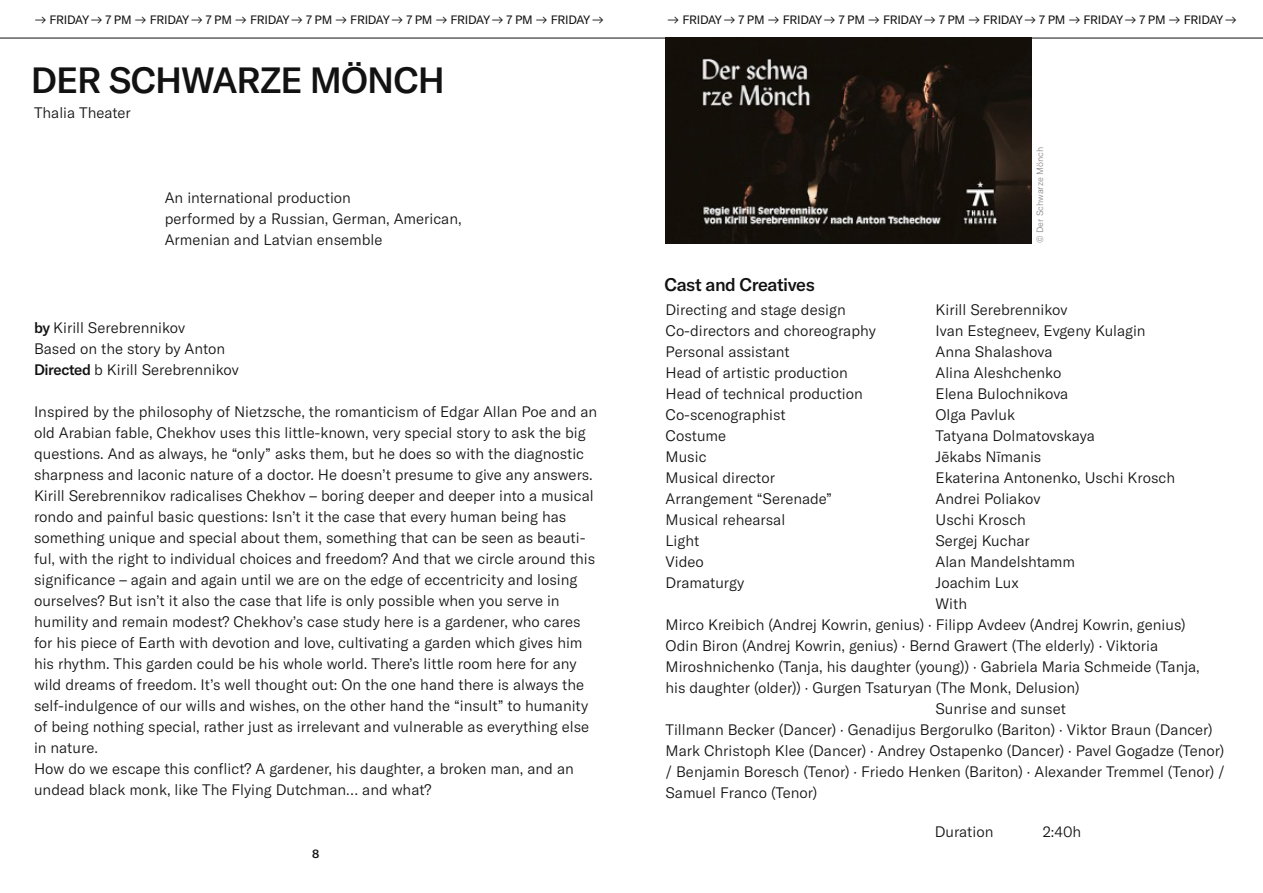
<style>
.page{position:relative;width:1263px;height:893px;background:#fff}
.page>*{position:absolute;margin:0;border:0;box-sizing:border-box;transform-origin:0 0}
.t1{font:500 36px "GT America";letter-spacing:-.025em;color:#121212}
.t2{font:500 18px "GT America";letter-spacing:-.025em;color:#121212}
.t3{font:300 15px/21px "GT America";color:#121212}
.t4{font:12px "GT America";letter-spacing:-.025em;color:#121212}
.t5{font:500 12px "GT America";color:#121212}
.t6{font:300 9px "GT America";color:#888a8a}
.s1{font-weight:500}
</style>
<div class="page">
<svg style="left:0;top:37px;width:1263px;height:1px"></svg>
<img style="left:665px;top:38px;width:366px;height:205px">
<p class="t4" style="left:34px;top:13px;width:572px">→ FRIDAY → 7 PM → FRIDAY → 7 PM → FRIDAY → 7 PM → FRIDAY → 7 PM → FRIDAY → 7 PM → FRIDAY →</p>
<p class="t4" style="left:667px;top:13px;width:572px">→ FRIDAY → 7 PM → FRIDAY → 7 PM → FRIDAY → 7 PM → FRIDAY → 7 PM → FRIDAY → 7 PM → FRIDAY →</p>
<h1 class="t1" style="left:31px;top:58px;width:415px">DER SCHWARZE MÖNCH</h1>
<p class="t3" style="left:34px;top:102px;width:98px">Thalia Theater</p>
<p class="t3" style="left:165px;top:187px;width:298px">An international production<br>performed by a Russian, German, American,<br>Armenian and Latvian ensemble</p>
<p class="t3" style="left:34px;top:318px;width:206px"><span class="s1">by</span> Kirill Serebrennikov<br>Based on the story by Anton<br><span class="s1">Directed</span> b Kirill Serebrennikov</p>
<p class="t3" style="left:34px;top:402px;width:565px">Inspired by the philosophy of Nietzsche, the romanticism of Edgar Allan Poe and an old Arabian fable, Chekhov uses this little-known, very special story to ask the big questions. And as always, he “only” asks them, but he does so with the diagnostic sharpness and laconic nature of a doctor. He doesn’t presume to give any answers.<br>Kirill Serebrennikov radicalises Chekhov – boring deeper and deeper into a musical rondo and painful basic questions: Isn’t it the case that every human being has something unique and special about them, something that can be seen as beauti&shy;ful, with the right to individual choices and freedom? And that we circle around this significance – again and again until we are on the edge of eccentricity and losing ourselves? But isn’t it also the case that life is only possible when you serve in humility and remain modest? Chekhov’s case study here is a gardener, who cares for his piece of Earth with devotion and love, cultivating a garden which gives him his rhythm. This garden could be his whole world. There’s little room here for any wild dreams of freedom. It’s well thought out: On the one hand there is always the self-indulgence of our wills and wishes, on the other hand the “insult” to humanity of being nothing special, rather just as irrelevant and vulnerable as everything else in nature.<br>How do we escape this conflict? A gardener, his daughter, a broken man, and an undead black monk, like The Flying Dutchman… and what?</p>
<p class="t5" style="left:312px;top:846px;width:9px">8</p>
<p class="t2" style="left:664px;top:273px;width:152px">Cast and Creatives</p>
<p class="t6" style="left:1035px;top:243px;width:98px;rotate:-90deg">© Der Schwarze Mönch</p>
<p class="t3" style="left:665px;top:300px;width:182px">Directing and stage design</p>
<p class="t3" style="left:935px;top:300px;width:133px">Kirill Serebrennikov</p>
<p class="t3" style="left:665px;top:321px;width:212px">Co-directors and choreography</p>
<p class="t3" style="left:935px;top:321px;width:212px">Ivan Estegneev, Evgeny Kulagin</p>
<p class="t3" style="left:665px;top:342px;width:126px">Personal assistant</p>
<p class="t3" style="left:935px;top:342px;width:118px">Anna Shalashova</p>
<p class="t3" style="left:665px;top:363px;width:184px">Head of artistic production</p>
<p class="t3" style="left:935px;top:363px;width:127px">Alina Aleshchenko</p>
<p class="t3" style="left:665px;top:384px;width:199px">Head of technical production</p>
<p class="t3" style="left:935px;top:384px;width:134px">Elena Bulochnikova</p>
<p class="t3" style="left:665px;top:405px;width:122px">Co-scenographist</p>
<p class="t3" style="left:935px;top:405px;width:81px">Olga Pavluk</p>
<p class="t3" style="left:665px;top:426px;width:62px">Costume</p>
<p class="t3" style="left:935px;top:426px;width:161px">Tatyana Dolmatovskaya</p>
<p class="t3" style="left:665px;top:447px;width:43px">Music</p>
<p class="t3" style="left:935px;top:447px;width:107px">Jēkabs Nīmanis</p>
<p class="t3" style="left:665px;top:468px;width:111px">Musical director</p>
<p class="t3" style="left:935px;top:468px;width:241px">Ekaterina Antonenko, Uschi Krosch</p>
<p class="t3" style="left:665px;top:489px;width:168px">Arrangement “Serenade”</p>
<p class="t3" style="left:935px;top:489px;width:106px">Andrei Poliakov</p>
<p class="t3" style="left:665px;top:510px;width:121px">Musical rehearsal</p>
<p class="t3" style="left:935px;top:510px;width:92px">Uschi Krosch</p>
<p class="t3" style="left:665px;top:531px;width:35px">Light</p>
<p class="t3" style="left:935px;top:531px;width:96px">Sergej Kuchar</p>
<p class="t3" style="left:665px;top:552px;width:40px">Video</p>
<p class="t3" style="left:935px;top:552px;width:141px">Alan Mandelshtamm</p>
<p class="t3" style="left:665px;top:573px;width:80px">Dramaturgy</p>
<p class="t3" style="left:935px;top:573px;width:85px">Joachim Lux</p>
<p class="t3" style="left:935px;top:594px;width:33px">With</p>
<p class="t3" style="left:665px;top:615px;width:522px">Mirco Kreibich (Andrej Kowrin, genius) · Filipp Avdeev (Andrej Kowrin, genius)</p>
<p class="t3" style="left:665px;top:636px;width:494px">Odin Biron (Andrej Kowrin, genius) · Bernd Grawert (The elderly) · Viktoria</p>
<p class="t3" style="left:665px;top:657px;width:536px">Miroshnichenko (Tanja, his daughter (young)) · Gabriela Maria Schmeide (Tanja,</p>
<p class="t3" style="left:665px;top:678px;width:416px">his daughter (older)) · Gurgen Tsaturyan (The Monk, Delusion)</p>
<p class="t3" style="left:935px;top:699px;width:132px">Sunrise and sunset</p>
<p class="t3" style="left:665px;top:720px;width:549px">Tillmann Becker (Dancer) · Genadijus Bergorulko (Bariton) · Viktor Braun (Dancer)</p>
<p class="t3" style="left:665px;top:741px;width:560px">Mark Christoph Klee (Dancer) · Andrey Ostapenko (Dancer) · Pavel Gogadze (Tenor)</p>
<p class="t3" style="left:665px;top:762px;width:561px">/ Benjamin Boresch (Tenor) · Friedo Henken (Bariton) · Alexander Tremmel (Tenor) /</p>
<p class="t3" style="left:665px;top:783px;width:153px">Samuel Franco (Tenor)</p>
<p class="t3" style="left:935px;top:821px;width:60px">Duration</p>
<p class="t3" style="left:1043px;top:821px;width:40px">2:40h</p>
</div>
